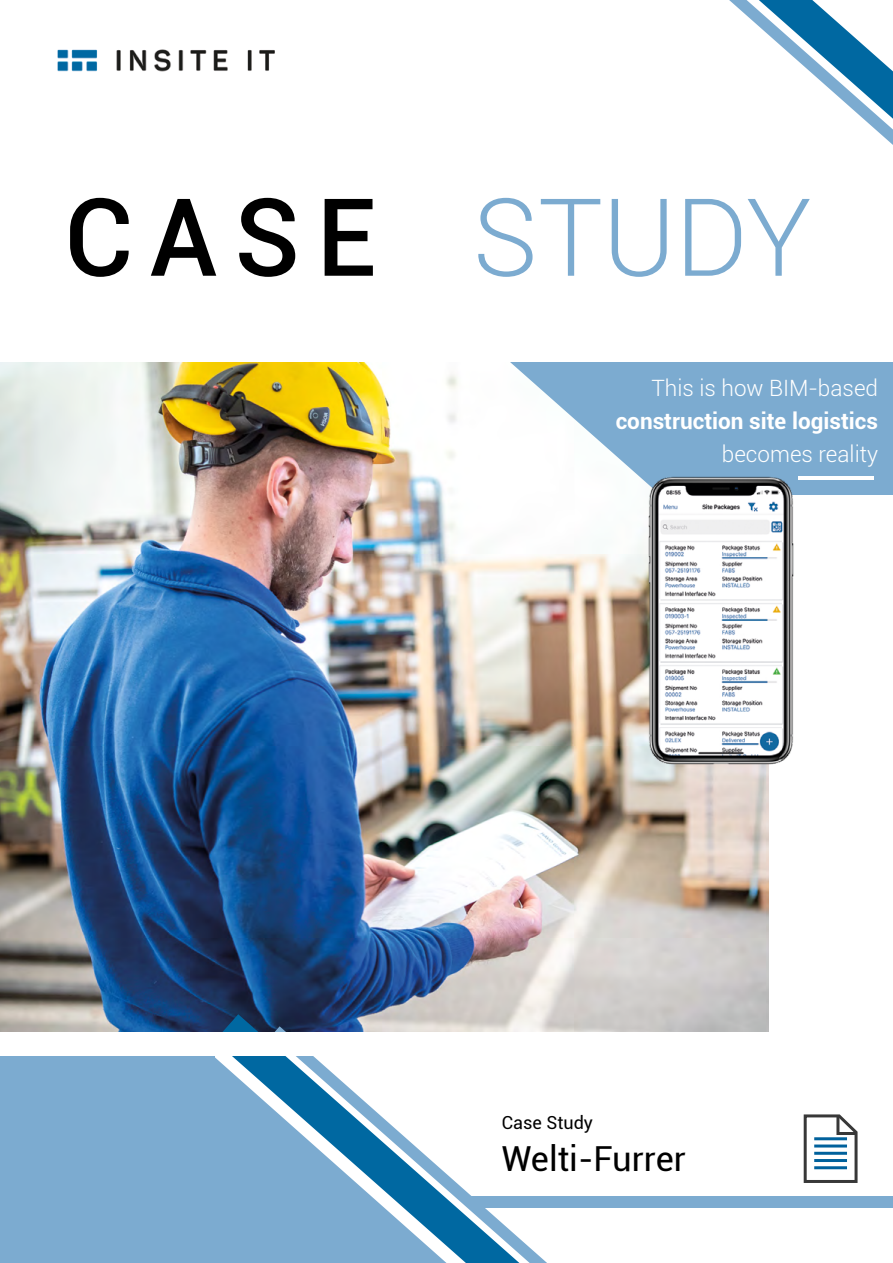
<style>
.page{position:relative;width:893px;height:1263px;background:#fff}
.page>*{position:absolute;margin:0;border:0;box-sizing:border-box;transform-origin:0 0}
.t1{font:300 108px "Roboto";color:#7cabd0}
.t2{font:34.5px "Roboto";color:#000}
.t3{font:300 22.5px "Roboto";color:#fff}
.t4{font:700 22.5px "Roboto";color:#fff}
.t5{font:18px "Roboto";color:#000}
.s1{font-weight:500;color:#000}
</style>
<div class="page">
<img style="left:0;top:362px;width:769px;height:670px">
<svg style="left:510px;top:362px;width:383px;height:339px;fill:#81abd0"></svg>
<div style="left:770px;top:495px;width:123px;height:549px;background:#fff"></div>
<div style="left:0;top:1055px;width:215px;height:208px;background:#7cabd0"></div>
<svg style="left:215px;top:1014px;width:304px;height:249px;background:#7aa2c1"></svg>
<svg style="left:272px;top:1026px;width:275px;height:237px"></svg>
<div style="left:0;top:1032px;width:893px;height:23px;background:#fff"></div>
<img style="left:637px;top:466px;width:175px;height:310px">
<hr style="left:798px;top:476px;width:76px;height:4px;background:#fff">
<svg style="left:803px;top:1114px;width:55px;height:69px"></svg>
<hr style="left:814px;top:1137px;width:33px;height:3px;background:#00619c">
<hr style="left:814px;top:1144px;width:33px;height:3px;background:#00619c">
<hr style="left:814px;top:1152px;width:33px;height:3px;background:#00619c">
<hr style="left:814px;top:1159px;width:33px;height:3px;background:#00619c">
<hr style="left:814px;top:1166px;width:33px;height:3px;background:#00619c">
<div style="left:471px;top:1196px;width:422px;height:12px;background:#7cabd0"></div>
<svg style="left:729px;top:0;width:164px;height:145px"></svg>
<img style="left:57px;top:49px;width:218px;height:23px">
<h1 class="t1" style="left:64px;top:163px;width:749px"><span class="s1">CASE</span> STUDY</h1>
<p class="t3" style="left:651px;top:372px;width:228px">This is how BIM-based</p>
<p class="t4" style="left:616px;top:405px;width:264px">construction site logistics</p>
<p class="t3" style="left:722px;top:438px;width:158px">becomes reality</p>
<p class="t5" style="left:502px;top:1110px;width:93px">Case Study</p>
<h2 class="t2" style="left:502px;top:1134px;width:186px">Welti-Furrer</h2>
</div>
